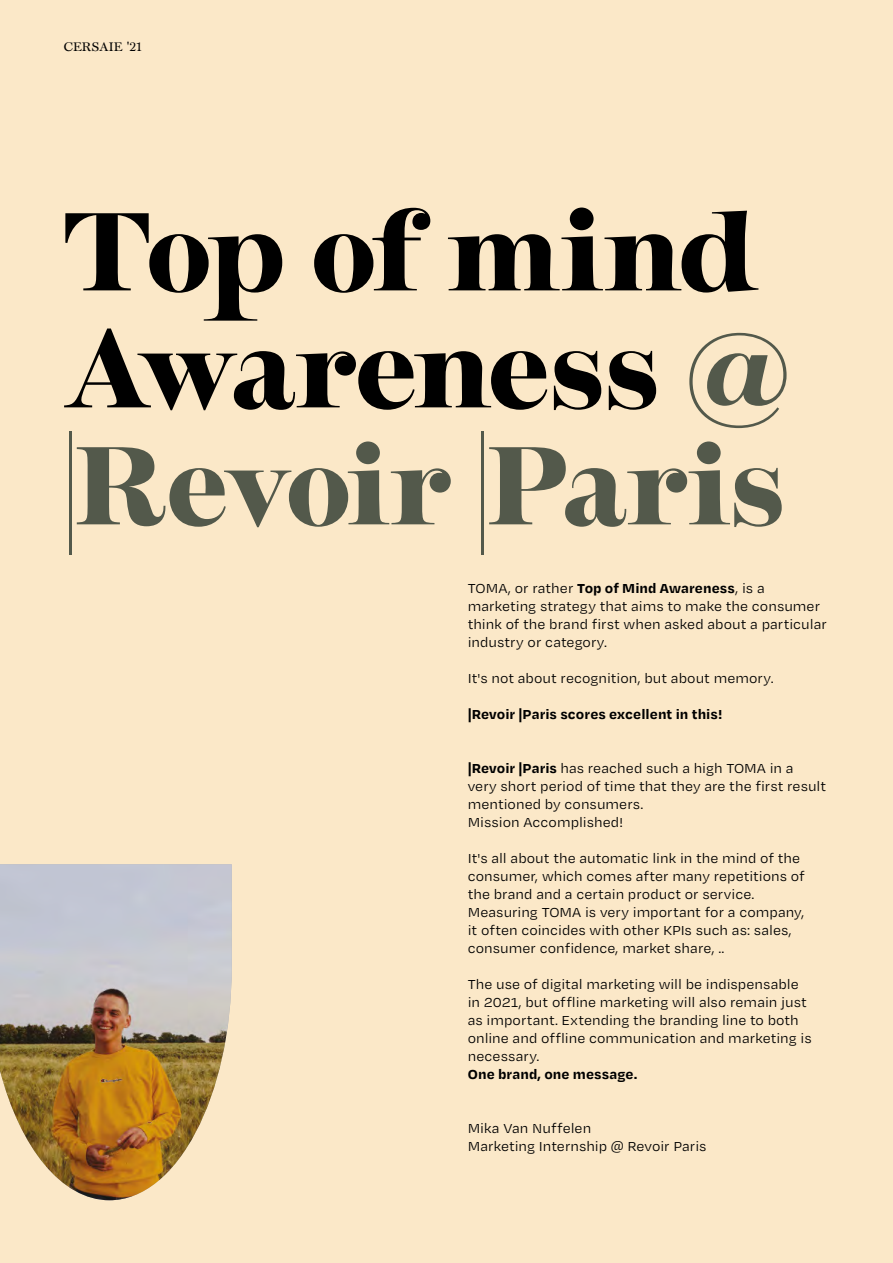
<style>
.page{position:relative;width:893px;height:1263px;background:#fbe8c8}
.page>*{position:absolute;margin:0;border:0;box-sizing:border-box;transform-origin:0 0}
.t1{font:900 108px/117px "Temeraire Display";letter-spacing:-.03em;color:#000}
.t2{font:15px/18px "Degular Text";color:#000}
.t3{font:700 15px "Degular Text";letter-spacing:.005em;color:#000}
.t4{font:12px "Temeraire";letter-spacing:.025em;color:#000}
.s1{color:#53594b}
.s2{font-weight:700}
</style>
<div class="page">
<img style="left:0;top:864px;width:232px;height:336px">
<p class="t4" style="left:64px;top:39px;width:79px">CERSAIE '21</p>
<h1 class="t1" style="left:64px;top:194px;width:727px">Top of mind<br>Awareness <span class="s1">@ |Revoir |Paris</span></h1>
<p class="t2" style="left:468px;top:578px;width:361px">TOMA, or rather <span class="s2">Top of Mind Awareness</span>, is a marketing strategy that aims to make the consumer think of the brand first when asked about a particular industry or category.</p>
<p class="t2" style="left:468px;top:668px;width:307px">It's not about recognition, but about memory.</p>
<p class="t3" style="left:468px;top:704px;width:256px">|Revoir |Paris scores excellent in this!</p>
<p class="t2" style="left:468px;top:758px;width:360px"><span class="s2">|Revoir |Paris</span> has reached such a high TOMA in a very short period of time that they are the first result mentioned by consumers.<br>Mission Accomplished!</p>
<p class="t2" style="left:468px;top:848px;width:338px">It's all about the automatic link in the mind of the consumer, which comes after many repetitions of the brand and a certain product or service.<br>Measuring TOMA is very important for a company, it often coincides with other KPIs such as: sales, consumer confidence, market share, ..</p>
<p class="t2" style="left:468px;top:974px;width:345px">The use of digital marketing will be indispensable in 2021, but offline marketing will also remain just as important. Extending the branding line to both online and offline communication and marketing is necessary.</p>
<p class="t3" style="left:468px;top:1064px;width:171px">One brand, one message.</p>
<p class="t2" style="left:468px;top:1118px;width:240px">Mika Van Nuffelen<br>Marketing Internship @ Revoir Paris</p>
</div>
